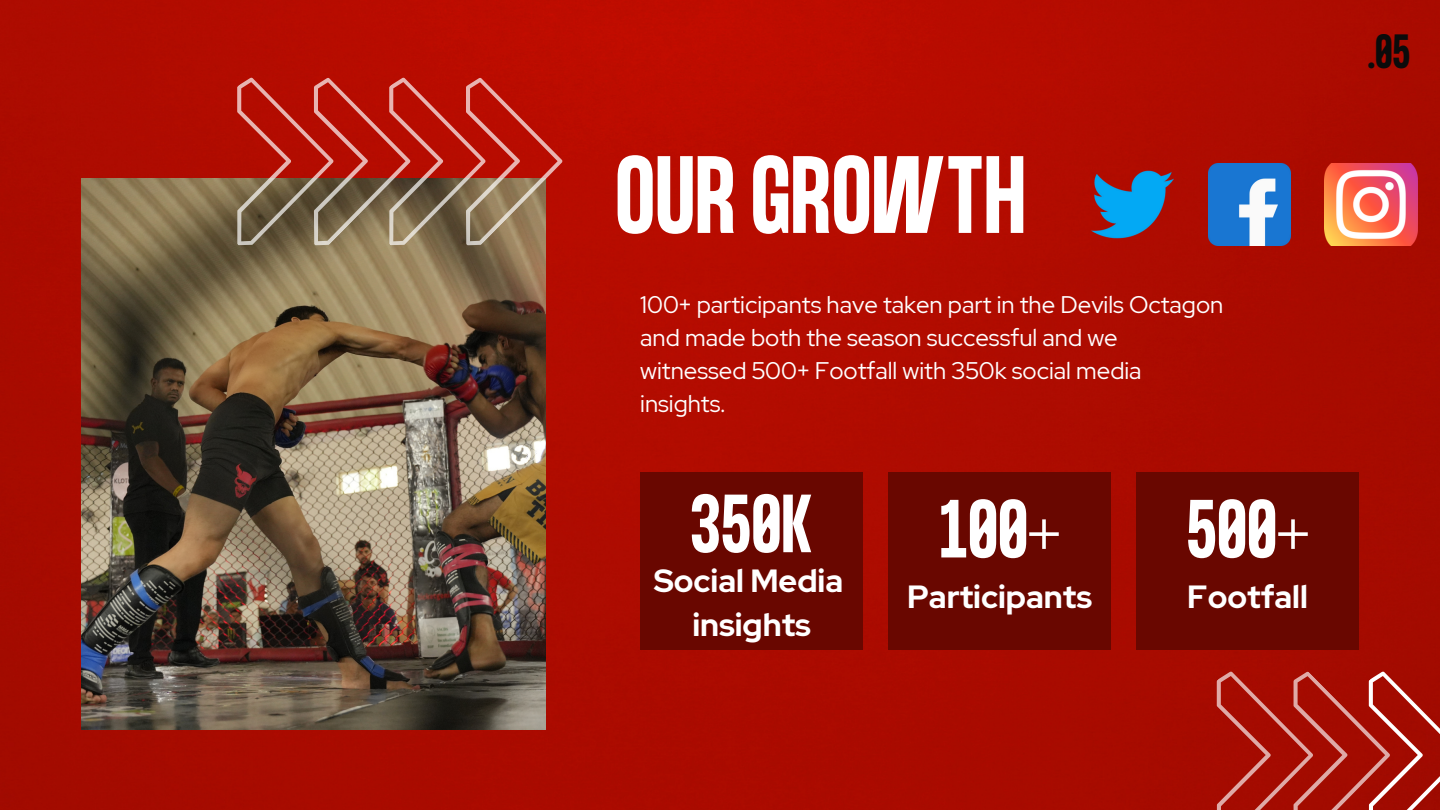
<style>
.page{position:relative;width:1440px;height:810px;background:#fff}
.page>*{position:absolute;margin:0;border:0;box-sizing:border-box;transform-origin:0 0}
.t1{font:700 96px "Formula Condensed";color:#fff}
.t2{font:700 72px "Formula Condensed";color:#fff}
.t3{font:700 42px "Formula Condensed";color:#0b0b0b}
.t4{font:700 32px "Red Hat Display";color:#fff}
.t5{font:24px/33px "Red Hat Display";color:#fff}
</style>
<div class="page">
<img style="left:0;top:0;width:1440px;height:810px">
<svg style="left:1138px;top:630px;width:302px;height:180px;background:#a91a10"></svg>
<img style="left:81px;top:178px;width:465px;height:551px">
<svg style="left:413px;top:36px;width:152px;height:254px;background:#a83c2a"></svg>
<svg style="left:158px;top:36px;width:255px;height:254px;background:#a0432f"></svg>
<div style="left:640px;top:472px;width:223px;height:177px;background:#690700"></div>
<div style="left:888px;top:472px;width:223px;height:177px;background:#690700"></div>
<div style="left:1136px;top:472px;width:223px;height:177px;background:#690700"></div>
<img style="left:1091px;top:164px;width:82px;height:82px">
<img style="left:1208px;top:163px;width:82px;height:82px">
<img style="left:1325px;top:163px;width:92px;height:83px">
<p class="t1" style="left:615px;top:147px;width:412px">OUR GROWTH</p>
<p class="t5" style="left:640px;top:288px;width:585px">100+ participants have taken part in the Devils Octagon and made both the season successful and we witnessed 500+ Footfall with 350k social media insights.</p>
<p class="t2" style="left:690px;top:487px;width:125px">350K</p>
<p class="t4" style="left:654px;top:560px;width:191px">Social Media</p>
<p class="t4" style="left:692px;top:604px;width:120px">insights</p>
<p class="t2" style="left:939px;top:493px;width:122px">100+</p>
<p class="t4" style="left:907px;top:576px;width:186px">Participants</p>
<p class="t2" style="left:1186px;top:493px;width:124px">500+</p>
<p class="t4" style="left:1187px;top:576px;width:122px">Footfall</p>
<p class="t3" style="left:1368px;top:31px;width:44px">.05</p>
</div>
